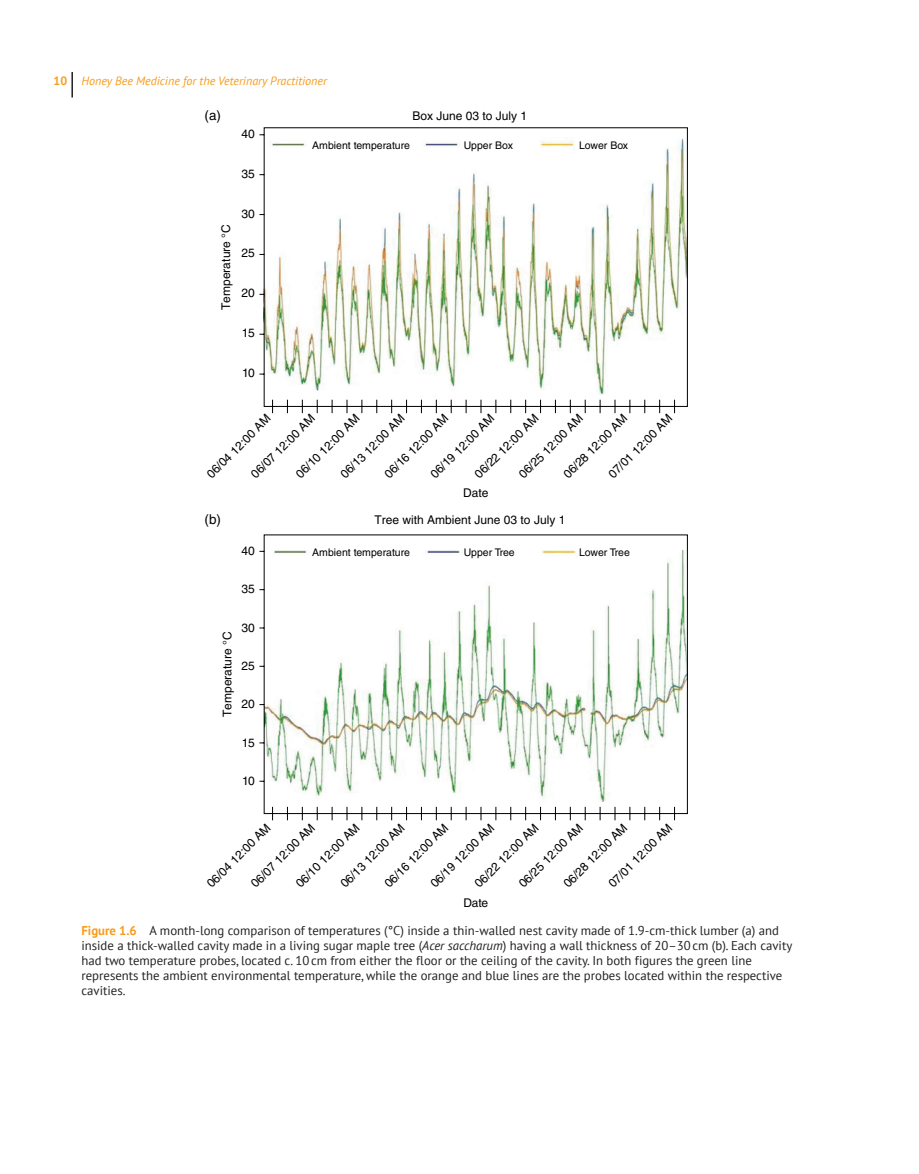
<style>
.page{position:relative;width:919px;height:1174px;background:#fff}
.page>*{position:absolute;margin:0;border:0;box-sizing:border-box;transform-origin:0 0}
.t1{font:13.5px "Helvetica LT Std";color:#000}
.t2{font:12.75px/15px "PT Sans";color:#231f20}
.t3{font:12px "Helvetica LT Std";color:#000}
.t4{font:italic 12px "PT Sans";color:#f89c1c}
.t5{font:10.5px "Helvetica LT Std";color:#000}
.s1{font-weight:700;font-style:normal}
.s2{font-weight:700;color:#f89c1c}
.s3{font-style:italic}
</style>
<div class="page">
<hr style="left:71px;top:72px;width:2px;height:25px;background:#231f20">
<svg style="left:259px;top:534px;width:429px;height:287px"></svg>
<svg style="left:259px;top:127px;width:429px;height:287px"></svg>
<p class="t4" style="left:54px;top:73px;width:275px"><span class="s1">10</span> Honey Bee Medicine for the Veterinary Practitioner</p>
<p class="t1" style="left:205px;top:108px;width:18px">(a)</p>
<p class="t3" style="left:412px;top:109px;width:116px">Box June 03 to July 1</p>
<p class="t3" style="left:219px;top:310px;width:87px;rotate:-90deg">Temperature °C</p>
<p class="t3" style="left:241px;top:127px;width:15px">40</p>
<p class="t3" style="left:241px;top:167px;width:15px">35</p>
<p class="t3" style="left:241px;top:206px;width:15px">30</p>
<p class="t3" style="left:241px;top:246px;width:15px">25</p>
<p class="t3" style="left:241px;top:286px;width:15px">20</p>
<p class="t3" style="left:242px;top:326px;width:14px">15</p>
<p class="t3" style="left:242px;top:365px;width:14px">10</p>
<p class="t5" style="left:312px;top:139px;width:99px">Ambient temperature</p>
<p class="t5" style="left:463px;top:139px;width:51px">Upper Box</p>
<p class="t5" style="left:579px;top:139px;width:51px">Lower Box</p>
<p class="t3" style="left:605px;top:471px;width:86px;rotate:-45deg">07/01 12:00 AM</p>
<p class="t3" style="left:248px;top:471px;width:86px;rotate:-45deg">06/07 12:00 AM</p>
<p class="t3" style="left:293px;top:471px;width:86px;rotate:-45deg">06/10 12:00 AM</p>
<p class="t3" style="left:337px;top:471px;width:86px;rotate:-45deg">06/13 12:00 AM</p>
<p class="t3" style="left:381px;top:471px;width:86px;rotate:-45deg">06/16 12:00 AM</p>
<p class="t3" style="left:427px;top:471px;width:86px;rotate:-45deg">06/19 12:00 AM</p>
<p class="t3" style="left:471px;top:471px;width:86px;rotate:-45deg">06/22 12:00 AM</p>
<p class="t3" style="left:516px;top:471px;width:86px;rotate:-45deg">06/25 12:00 AM</p>
<p class="t3" style="left:560px;top:471px;width:86px;rotate:-45deg">06/28 12:00 AM</p>
<p class="t3" style="left:204px;top:471px;width:86px;rotate:-45deg">06/04 12:00 AM</p>
<p class="t3" style="left:463px;top:486px;width:27px">Date</p>
<p class="t1" style="left:205px;top:512px;width:18px">(b)</p>
<p class="t3" style="left:374px;top:513px;width:192px">Tree with Ambient June 03 to July 1</p>
<p class="t3" style="left:241px;top:543px;width:15px">40</p>
<p class="t3" style="left:241px;top:582px;width:15px">35</p>
<p class="t3" style="left:241px;top:620px;width:15px">30</p>
<p class="t3" style="left:241px;top:658px;width:15px">25</p>
<p class="t3" style="left:241px;top:697px;width:15px">20</p>
<p class="t3" style="left:242px;top:735px;width:14px">15</p>
<p class="t3" style="left:242px;top:773px;width:14px">10</p>
<p class="t3" style="left:220px;top:717px;width:87px;rotate:-90deg">Temperature °C</p>
<p class="t5" style="left:312px;top:546px;width:99px">Ambient temperature</p>
<p class="t5" style="left:463px;top:546px;width:53px">Upper Tree</p>
<p class="t5" style="left:579px;top:546px;width:52px">Lower Tree</p>
<p class="t3" style="left:204px;top:880px;width:86px;rotate:-45deg">06/04 12:00 AM</p>
<p class="t3" style="left:248px;top:880px;width:86px;rotate:-45deg">06/07 12:00 AM</p>
<p class="t3" style="left:293px;top:880px;width:86px;rotate:-45deg">06/10 12:00 AM</p>
<p class="t3" style="left:337px;top:880px;width:86px;rotate:-45deg">06/13 12:00 AM</p>
<p class="t3" style="left:381px;top:880px;width:86px;rotate:-45deg">06/16 12:00 AM</p>
<p class="t3" style="left:427px;top:880px;width:86px;rotate:-45deg">06/19 12:00 AM</p>
<p class="t3" style="left:471px;top:880px;width:86px;rotate:-45deg">06/22 12:00 AM</p>
<p class="t3" style="left:516px;top:880px;width:86px;rotate:-45deg">06/25 12:00 AM</p>
<p class="t3" style="left:560px;top:880px;width:86px;rotate:-45deg">06/28 12:00 AM</p>
<p class="t3" style="left:605px;top:880px;width:86px;rotate:-45deg">07/01 12:00 AM</p>
<p class="t3" style="left:463px;top:895px;width:26px">Date</p>
<p class="t2" style="left:81px;top:922px;width:712px"><span class="s2">Figure 1.6</span> A month-long comparison of temperatures (°C) inside a thin-walled nest cavity made of 1.9-cm-thick lumber (a) and inside a thick-walled cavity made in a living sugar maple tree (<span class="s3">Acer saccharum</span>) having a wall thickness of 20–30cm (b). Each cavity had two temperature probes, located c. 10cm from either the floor or the ceiling of the cavity. In both figures the green line represents the ambient environmental temperature, while the orange and blue lines are the probes located within the respective cavities.</p>
</div>
